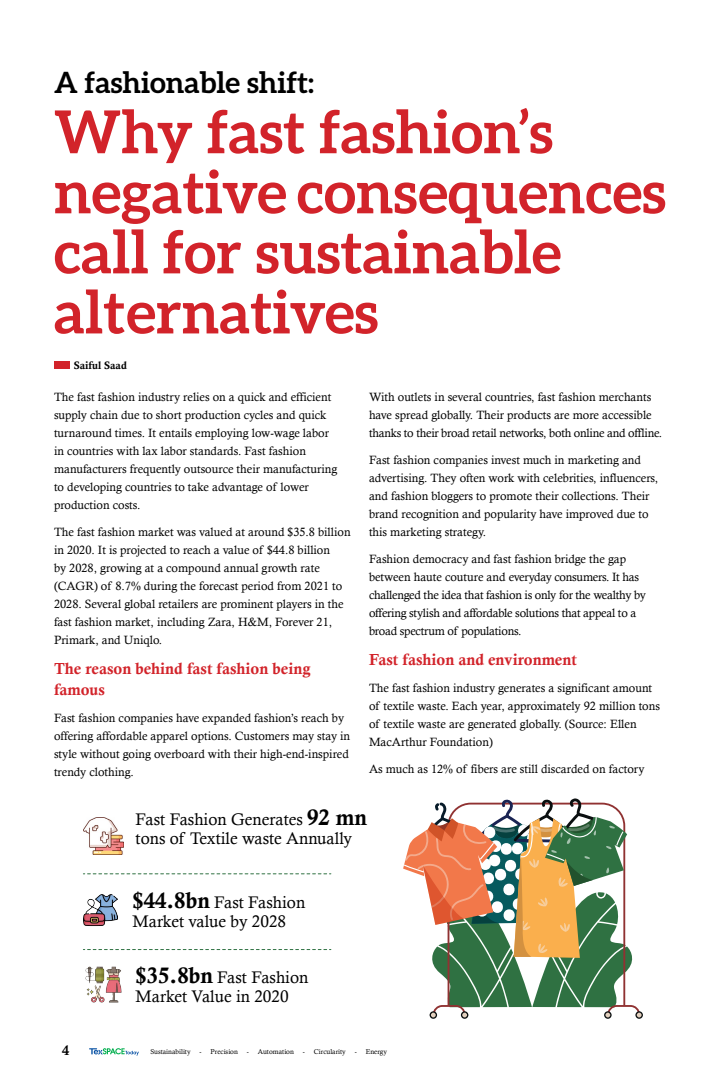
<style>
.page{position:relative;width:720px;height:1080px;background:#fff}
.page>*{position:absolute;margin:0;border:0;box-sizing:border-box;transform-origin:0 0}
.t1{font:700 59.2px/60.1px "Aleo";color:#d2232a}
.t2{font:700 29.3px "Aleo";color:#000}
.t3{font:16.8px/19.6px "Calisto";color:#000}
.t4{font:16px/21px "Calis MT Bol";color:#d2232a}
.t5{font:14px "Calis MT Bol";color:#000}
.t6{font:12px/18px "Calisto";color:#000}
.t7{font:12px/18px "Calisto";letter-spacing:-.02em;color:#000}
.t8{font:10.8px "Calis MT Bol";color:#000}
.t9{font:7px "Calisto";color:#000}
.s1{font-family:"Calis MT Bol";font-size:22.4px}
</style>
<div class="page">
<svg style="left:89px;top:1048px;width:50px;height:8px"></svg>
<svg style="left:635px;top:1011px;width:8px;height:8px"></svg>
<svg style="left:403px;top:798px;width:239px;height:219px"></svg>
<img style="left:83px;top:817px;width:40px;height:38px">
<img style="left:83px;top:894px;width:34px;height:32px">
<img style="left:85px;top:966px;width:37px;height:37px">
<svg style="left:83px;top:873px;width:248px;height:1px"></svg>
<svg style="left:83px;top:949px;width:248px;height:1px"></svg>
<div style="left:54px;top:361px;width:16px;height:8px;background:#d2232a"></div>
<h2 class="t2" style="left:54px;top:66px;width:262px">A fashionable shift:</h2>
<h1 class="t1" style="left:54px;top:101px;width:614px">Why fast fashion’s negative consequences call for sustainable alternatives</h1>
<p class="t8" style="left:74px;top:359px;width:55px">Saiful Saad</p>
<p class="t6" style="left:54px;top:387px;width:285px">The fast fashion industry relies on a quick and efficient supply chain due to short production cycles and quick turnaround times. It entails employing low-wage labor in countries with lax labor standards. Fast fashion manufacturers frequently outsource their manufacturing to developing countries to take advantage of lower production costs.</p>
<p class="t6" style="left:54px;top:522px;width:298px">The fast fashion market was valued at around $35.8 billion in 2020. It is projected to reach a value of $44.8 billion<br>by 2028, growing at a compound annual growth rate (CAGR) of 8.7% during the forecast period from 2021 to 2028. Several global retailers are prominent players in the fast fashion market, including Zara, H&amp;M, Forever 21, Primark, and Uniqlo.</p>
<h3 class="t4" style="left:54px;top:658px;width:258px">The reason behind fast fashion being famous</h3>
<p class="t6" style="left:54px;top:708px;width:298px">Fast fashion companies have expanded fashion’s reach by offering affordable apparel options. Customers may stay in style without going overboard with their high-end-inspired trendy clothing.</p>
<p class="t6" style="left:369px;top:387px;width:295px">With outlets in several countries, fast fashion merchants have spread globally. Their products are more accessible thanks to their broad retail networks, both online and offline.</p>
<p class="t6" style="left:369px;top:450px;width:291px">Fast fashion companies invest much in marketing and advertising. They often work with celebrities, influencers, and fashion bloggers to promote their collections. Their brand recognition and popularity have improved due to this marketing strategy.</p>
<p class="t7" style="left:369px;top:549px;width:279px">Fashion democracy and fast fashion bridge the gap between haute couture and everyday consumers. It has challenged the idea that fashion is only for the wealthy by offering stylish and affordable solutions that appeal to a broad spectrum of populations.</p>
<h3 class="t4" style="left:369px;top:649px;width:209px">Fast fashion and environment</h3>
<p class="t6" style="left:369px;top:678px;width:293px">The fast fashion industry generates a significant amount of textile waste. Each year, approximately 92 million tons of textile waste are generated globally. (Source: Ellen MacArthur Foundation)</p>
<p class="t6" style="left:369px;top:759px;width:277px">As much as 12% of fibers are still discarded on factory</p>
<h3 class="t3" style="left:136px;top:809px;width:233px">Fast Fashion Generates <span class="s1">92 mn </span>tons of Textile waste Annually</h3>
<h3 class="t3" style="left:133px;top:892px;width:174px"><span class="s1">$44.8bn</span> Fast Fashion<br>Market value by 2028</h3>
<h3 class="t3" style="left:136px;top:967px;width:174px"><span class="s1">$35.8bn</span> Fast Fashion<br>Market Value in 2020</h3>
<p class="t5" style="left:62px;top:1042px;width:9px">4</p>
<p class="t9" style="left:150px;top:1047px;width:42px">Sustainability</p>
<p class="t9" style="left:200px;top:1047px;width:40px">- Precision</p>
<p class="t9" style="left:247px;top:1047px;width:49px">- Automation</p>
<p class="t9" style="left:303px;top:1047px;width:44px">- Circularity</p>
<p class="t9" style="left:355px;top:1047px;width:34px">- Energy</p>
</div>
